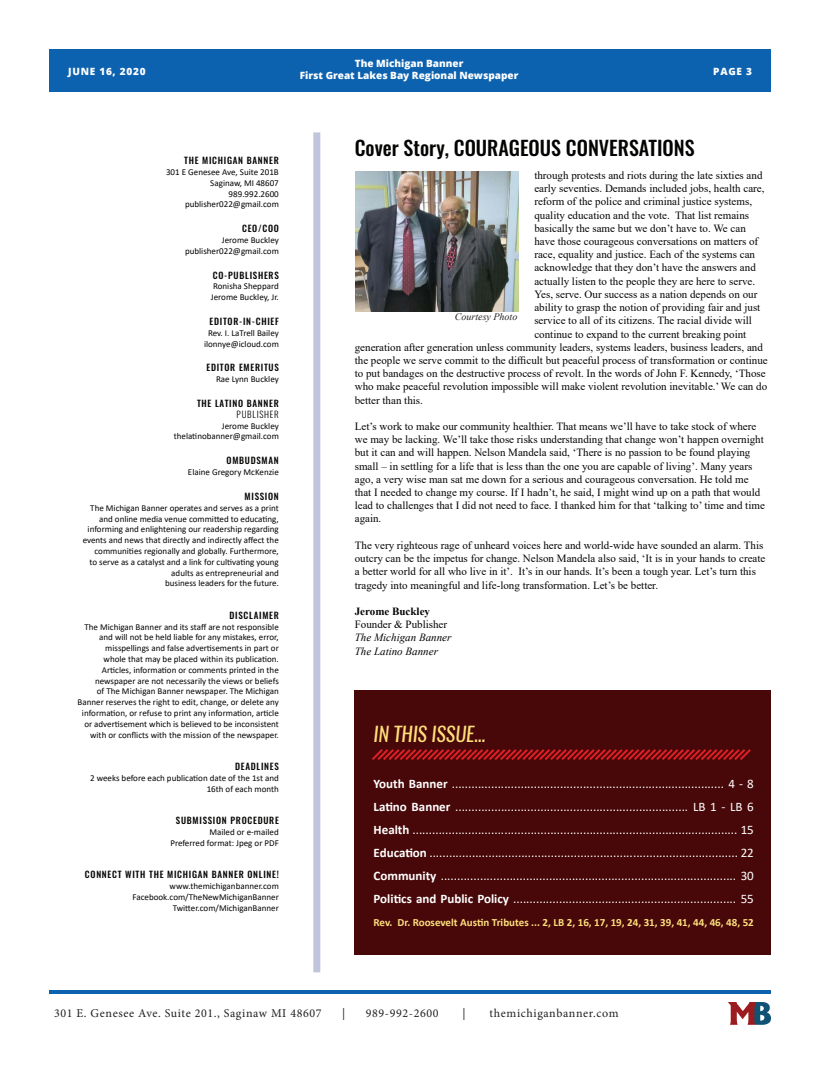
<style>
.page{position:relative;width:820px;height:1078px;background:#fff}
.page>*{position:absolute;margin:0;border:0;box-sizing:border-box;transform-origin:0 0}
.t1{font:500 20px "Oswald";color:#040503}
.t2{font:italic 20px "Oswald";color:#ffdf7b}
.t3{font:13px "Calibri";color:#fff}
.t4{font:12px "Minion Pro";letter-spacing:.05em;color:#231f20}
.t5{font:11px/13.2px "Times New Roman";color:#040503}
.t6{font:700 11px "Calibri";color:#fcdf7c}
.t7{font:italic 11px "Times New Roman";color:#040503}
.t8{font:700 11px "Times New Roman";color:#040503}
.t9{font:800 10px/12px "Open Sans";color:#fff;text-align:center}
.t10{font:italic 10px "Times New Roman";color:#231f20}
.t11{font:800 10px "Open Sans";letter-spacing:.075em;color:#fff}
.t12{font:9px/10.8px "Calibri";color:#040503;text-align:right}
.t13{font:500 9px "Oswald";letter-spacing:.08em;color:#040503}
.t14{font:300 9px "Oswald";letter-spacing:.08em;color:#040503}
.s1{font-weight:700}
</style>
<div class="page">
<div style="left:49px;top:50px;width:721px;height:42px;background:#0d62b0"></div>
<hr style="left:49px;top:990px;width:721px;height:3px;background:#0d62b0">
<img style="left:728px;top:1002px;width:42px;height:22px">
<div style="left:313px;top:132px;width:7px;height:840px;background:#bec5dd"></div>
<div style="left:354px;top:690px;width:416px;height:264px;background:#480809"></div>
<svg style="left:372px;top:749px;width:379px;height:11px"></svg>
<img style="left:355px;top:171px;width:163px;height:140px">
<p class="t11" style="left:68px;top:64px;width:79px">JUNE 16, 2020</p>
<p class="t9" style="left:300px;top:57px;width:220px">The Michigan Banner<br>First Great Lakes Bay Regional Newspaper</p>
<p class="t9" style="left:713px;top:65px;width:40px">PAGE 3</p>
<p class="t13" style="left:184px;top:156px;width:96px">THE MICHIGAN BANNER</p>
<p class="t12" style="left:166px;top:166px;width:114px">301 E Genesee Ave, Suite 201B</p>
<p class="t12" style="left:210px;top:177px;width:70px">Saginaw, MI 48607</p>
<p class="t12" style="left:228px;top:188px;width:52px">989.992.2600</p>
<p class="t12" style="left:185px;top:199px;width:95px">publisher022@gmail.com</p>
<p class="t13" style="left:242px;top:224px;width:38px">CEO/COO</p>
<p class="t12" style="left:222px;top:234px;width:58px">Jerome Buckley</p>
<p class="t12" style="left:185px;top:245px;width:95px">publisher022@gmail.com</p>
<p class="t13" style="left:213px;top:270px;width:67px">CO-PUBLISHERS</p>
<p class="t12" style="left:213px;top:281px;width:67px">Ronisha Sheppard</p>
<p class="t12" style="left:211px;top:291px;width:69px">Jerome Buckley, Jr.</p>
<p class="t13" style="left:209px;top:316px;width:71px">EDITOR-IN-CHIEF</p>
<p class="t12" style="left:208px;top:327px;width:72px">Rev. I. LaTrell Bailey</p>
<p class="t12" style="left:204px;top:338px;width:76px">ilonnye@icloud.com</p>
<p class="t13" style="left:206px;top:363px;width:74px">EDITOR EMERITUS</p>
<p class="t12" style="left:216px;top:373px;width:64px">Rae Lynn Buckley</p>
<p class="t13" style="left:197px;top:398px;width:83px">THE LATINO BANNER</p>
<p class="t14" style="left:236px;top:406px;width:44px">PUBLISHER</p>
<p class="t12" style="left:222px;top:420px;width:58px">Jerome Buckley</p>
<p class="t12" style="left:174px;top:431px;width:106px">thelatinobanner@gmail.com</p>
<p class="t13" style="left:226px;top:456px;width:54px">OMBUDSMAN</p>
<p class="t12" style="left:188px;top:466px;width:92px">Elaine Gregory McKenzie</p>
<p class="t13" style="left:244px;top:491px;width:36px">MISSION</p>
<p class="t12" style="left:83px;top:502px;width:198px">The Michigan Banner operates and serves as a print and online media venue committed to educating, informing and enlightening our readership regarding events and news that directly and indirectly affect the communities regionally and globally. Furthermore,<br>to serve as a catalyst and a link for cultivating young adults as entrepreneurial and</p>
<p class="t12" style="left:165px;top:577px;width:115px">business leaders for the future.</p>
<p class="t13" style="left:229px;top:610px;width:51px">DISCLAIMER</p>
<p class="t12" style="left:77px;top:621px;width:203px">The Michigan Banner and its staff are not responsible and will not be held liable for any mistakes, error, misspellings and false advertisements in part or<br>whole that may be placed within its publication.<br>Articles, information or comments printed in the newspaper are not necessarily the views or beliefs<br>of The Michigan Banner newspaper. The Michigan Banner reserves the right to edit, change, or delete any information, or refuse to print any information, article or advertisement which is believed to be inconsistent with or conflicts with the mission of the newspaper.</p>
<p class="t13" style="left:235px;top:761px;width:45px">DEADLINES</p>
<p class="t12" style="left:90px;top:772px;width:190px">2 weeks before each publication date of the 1st and<br>16th of each month</p>
<p class="t13" style="left:176px;top:815px;width:104px">SUBMISSION PROCEDURE</p>
<p class="t12" style="left:209px;top:826px;width:71px">Mailed or e-mailed</p>
<p class="t12" style="left:170px;top:837px;width:110px">Preferred format: Jpeg or PDF</p>
<p class="t13" style="left:85px;top:869px;width:195px">CONNECT WITH THE MICHIGAN BANNER ONLINE!</p>
<p class="t12" style="left:169px;top:880px;width:111px">www.themichiganbanner.com</p>
<p class="t12" style="left:132px;top:891px;width:148px">Facebook.com/TheNewMichiganBanner</p>
<p class="t12" style="left:173px;top:901px;width:107px">Twitter.com/MichiganBanner</p>
<p class="t1" style="left:354px;top:138px;width:341px">Cover Story, COURAGEOUS CONVERSATIONS</p>
<p class="t5" style="left:534px;top:168px;width:229px">through protests and riots during the late sixties and</p>
<p class="t5" style="left:534px;top:181px;width:232px">early seventies. Demands included jobs, health care,</p>
<p class="t5" style="left:534px;top:195px;width:219px">reform of the police and criminal justice systems,</p>
<p class="t5" style="left:534px;top:208px;width:216px">quality education and the vote. That list remains</p>
<p class="t5" style="left:534px;top:221px;width:213px">basically the same but we don’t have to. We can</p>
<p class="t5" style="left:534px;top:234px;width:225px">have those courageous conversations on matters of</p>
<p class="t5" style="left:534px;top:247px;width:222px">race, equality and justice. Each of the systems can</p>
<p class="t5" style="left:534px;top:261px;width:223px">acknowledge that they don’t have the answers and</p>
<p class="t5" style="left:534px;top:274px;width:222px">actually listen to the people they are here to serve.</p>
<p class="t5" style="left:534px;top:287px;width:224px">Yes, serve. Our success as a nation depends on our</p>
<p class="t5" style="left:534px;top:300px;width:227px">ability to grasp the notion of providing fair and just</p>
<p class="t5" style="left:534px;top:313px;width:219px">service to all of its citizens. The racial divide will</p>
<p class="t5" style="left:534px;top:327px;width:213px">continue to expand to the current breaking point</p>
<p class="t5" style="left:354px;top:340px;width:409px">generation after generation unless community leaders, systems leaders, business leaders, and</p>
<p class="t5" style="left:354px;top:353px;width:414px">the people we serve commit to the difficult but peaceful process of transformation or continue</p>
<p class="t5" style="left:354px;top:366px;width:412px">to put bandages on the destructive process of revolt. In the words of John F. Kennedy, ‘Those</p>
<p class="t5" style="left:354px;top:379px;width:414px">who make peaceful revolution impossible will make violent revolution inevitable.’ We can do</p>
<p class="t5" style="left:354px;top:393px;width:70px">better than this.</p>
<p class="t5" style="left:354px;top:419px;width:411px">Let’s work to make our community healthier. That means we’ll have to take stock of where we may be lacking. We’ll take those risks understanding that change won’t happen overnight but it can and will happen. Nelson Mandela said, ‘There is no passion to be found playing small – in settling for a life that is less than the one you are capable of living’. Many years ago, a very wise man sat me down for a serious and courageous conversation. He told me that I needed to change my course. If I hadn’t, he said, I might wind up on a path that would lead to challenges that I did not need to face. I thanked him for that ‘talking to’ time and time again.</p>
<p class="t5" style="left:354px;top:538px;width:412px">The very righteous rage of unheard voices here and world-wide have sounded an alarm. This outcry can be the impetus for change. Nelson Mandela also said, ‘It is in your hands to create a better world for all who live in it’. It’s in our hands. It’s been a tough year. Let’s turn this tragedy into meaningful and life-long transformation. Let’s be better.</p>
<p class="t8" style="left:354px;top:603px;width:77px">Jerome Buckley</p>
<p class="t5" style="left:354px;top:617px;width:94px">Founder &amp; Publisher</p>
<p class="t7" style="left:354px;top:630px;width:98px">The Michigan Banner</p>
<p class="t7" style="left:354px;top:643px;width:85px">The Latino Banner</p>
<p class="t10" style="left:454px;top:309px;width:64px">Courtesy Photo</p>
<p class="t2" style="left:373px;top:720px;width:114px">IN THIS ISSUE...</p>
<p class="t3" style="left:373px;top:774px;width:381px"><span class="s1">Youth Banner</span> ................................................................................... 4 - 8</p>
<p class="t3" style="left:373px;top:797px;width:381px"><span class="s1">Latino Banner</span> ....................................................................... LB 1 - LB 6</p>
<p class="t3" style="left:373px;top:820px;width:381px"><span class="s1">Health</span> ................................................................................................... 15</p>
<p class="t3" style="left:373px;top:843px;width:381px"><span class="s1">Education</span> .............................................................................................. 22</p>
<p class="t3" style="left:373px;top:866px;width:381px"><span class="s1">Community</span> .......................................................................................... 30</p>
<p class="t3" style="left:373px;top:889px;width:381px"><span class="s1">Politics and Public Policy</span> .................................................................... 55</p>
<p class="t6" style="left:373px;top:914px;width:381px">Rev. Dr. Roosevelt Austin Tributes ... 2, LB 2, 16, 17, 19, 24, 31, 39, 41, 44, 46, 48, 52</p>
<p class="t4" style="left:54px;top:1004px;width:269px">301 E. Genesee Ave. Suite 201., Saginaw MI 48607</p>
<p class="t4" style="left:342px;top:1004px;width:5px">|</p>
<p class="t4" style="left:366px;top:1004px;width:74px">989-992-2600</p>
<p class="t4" style="left:462px;top:1004px;width:5px">|</p>
<p class="t4" style="left:489px;top:1004px;width:130px">themichiganbanner.com</p>
</div>
